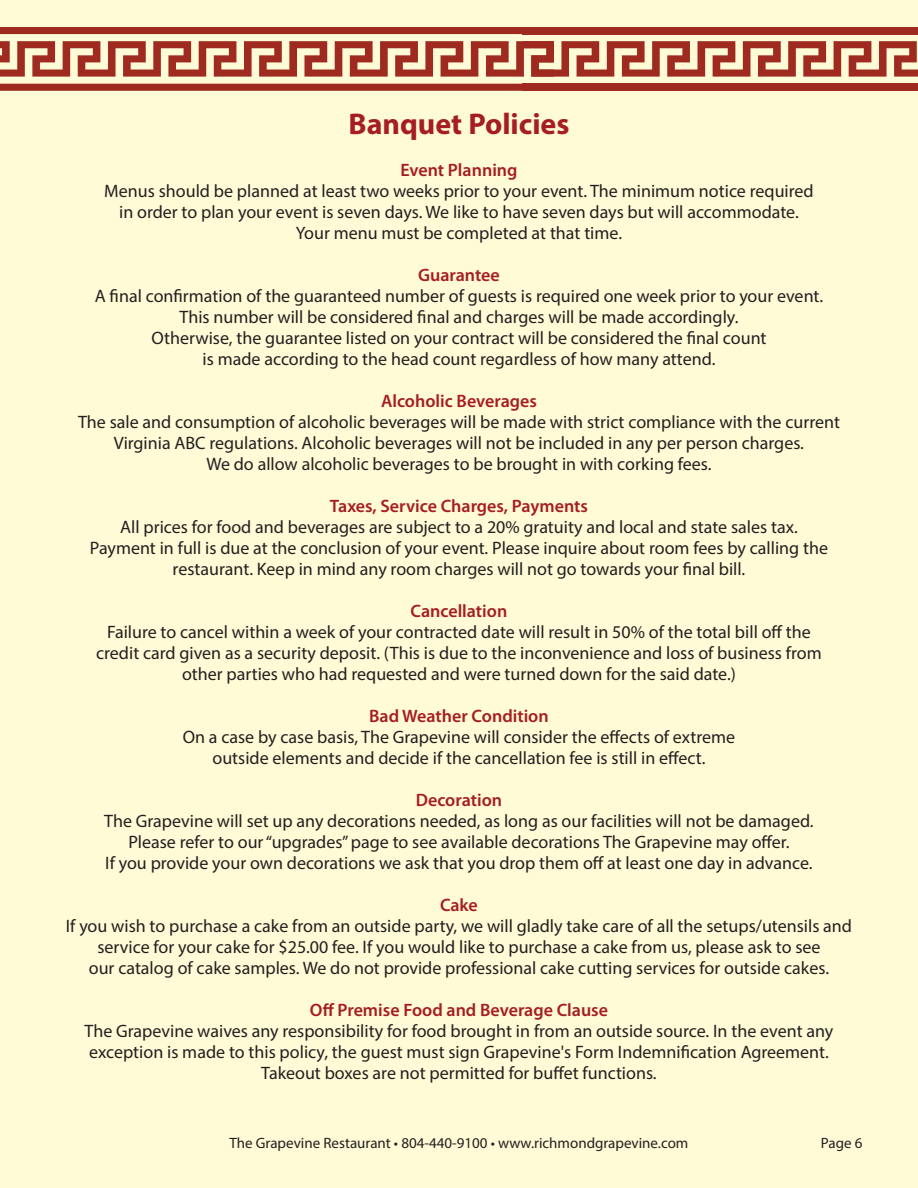
<style>
.page{position:relative;width:918px;height:1188px;background:#fffbd6}
.page>*{position:absolute;margin:0;border:0;box-sizing:border-box;transform-origin:0 0}
.t1{font:700 30px "Myriad Pro";color:#a61d22}
.t2{font:18px/21px "Myriad Pro";color:#231f20;text-align:center}
.t3{font:600 18px "Myriad Pro";color:#a61d22}
.t4{font:15px "Myriad Pro";color:#231f20}
</style>
<div class="page">
<div style="left:0;top:27px;width:523px;height:7px;background:#9e2a20"></div>
<svg style="left:0;top:84px;width:523px;height:7px;background:#a03025"></svg>
<div style="left:523px;top:27px;width:395px;height:7px;background:#9e2a20"></div>
<div style="left:523px;top:84px;width:395px;height:7px;background:#9e2a20"></div>
<svg style="left:0;top:41px;width:918px;height:36px"></svg>
<h1 class="t1" style="left:349px;top:105px;width:222px">Banquet Policies</h1>
<p class="t3" style="left:400px;top:159px;width:119px">Event Planning</p>
<p class="t2" style="left:104px;top:180px;width:711px">Menus should be planned at least two weeks prior to your event. The minimum notice required in order to plan your event is seven days. We like to have seven days but will accommodate.<br>Your menu must be completed at that time.</p>
<p class="t3" style="left:418px;top:264px;width:83px">Guarantee</p>
<p class="t2" style="left:95px;top:285px;width:730px">A final confirmation of the guaranteed number of guests is required one week prior to your event.<br>This number will be considered final and charges will be made accordingly.<br>Otherwise, the guarantee listed on your contract will be considered the final count<br>is made according to the head count regardless of how many attend.</p>
<p class="t3" style="left:381px;top:390px;width:157px">Alcoholic Beverages</p>
<p class="t2" style="left:78px;top:411px;width:763px">The sale and consumption of alcoholic beverages will be made with strict compliance with the current<br>Virginia ABC regulations. Alcoholic beverages will not be included in any per person charges.<br>We do allow alcoholic beverages to be brought in with corking fees.</p>
<p class="t3" style="left:330px;top:495px;width:260px">Taxes, Service Charges, Payments</p>
<p class="t2" style="left:90px;top:516px;width:740px">All prices for food and beverages are subject to a 20% gratuity and local and state sales tax.<br>Payment in full is due at the conclusion of your event. Please inquire about room fees by calling the restaurant. Keep in mind any room charges will not go towards your final bill.</p>
<p class="t3" style="left:411px;top:600px;width:98px">Cancellation</p>
<p class="t2" style="left:96px;top:621px;width:727px">Failure to cancel within a week of your contracted date will result in 50% of the total bill off the credit card given as a security deposit. (This is due to the inconvenience and loss of business from other parties who had requested and were turned down for the said date.)</p>
<p class="t3" style="left:369px;top:705px;width:181px">Bad Weather Condition</p>
<p class="t2" style="left:183px;top:726px;width:554px">On a case by case basis, The Grapevine will consider the effects of extreme outside elements and decide if the cancellation fee is still in effect.</p>
<p class="t3" style="left:416px;top:789px;width:88px">Decoration</p>
<p class="t2" style="left:104px;top:810px;width:711px">The Grapevine will set up any decorations needed, as long as our facilities will not be damaged.<br>Please refer to our “upgrades” page to see available decorations The Grapevine may offer.<br>If you provide your own decorations we ask that you drop them off at least one day in advance.</p>
<p class="t3" style="left:440px;top:894px;width:39px">Cake</p>
<p class="t2" style="left:66px;top:915px;width:788px">If you wish to purchase a cake from an outside party, we will gladly take care of all the setups/utensils and service for your cake for $25.00 fee. If you would like to purchase a cake from us, please ask to see<br>our catalog of cake samples. We do not provide professional cake cutting services for outside cakes.</p>
<p class="t3" style="left:310px;top:999px;width:300px">Off Premise Food and Beverage Clause</p>
<p class="t2" style="left:85px;top:1020px;width:750px">The Grapevine waives any responsibility for food brought in from an outside source. In the event any exception is made to this policy, the guest must sign Grapevine's Form Indemnification Agreement.<br>Takeout boxes are not permitted for buffet functions.</p>
<p class="t4" style="left:230px;top:1133px;width:460px">The Grapevine Restaurant • 804-440-9100 • www.richmondgrapevine.com</p>
<p class="t4" style="left:821px;top:1133px;width:43px">Page 6</p>
</div>
